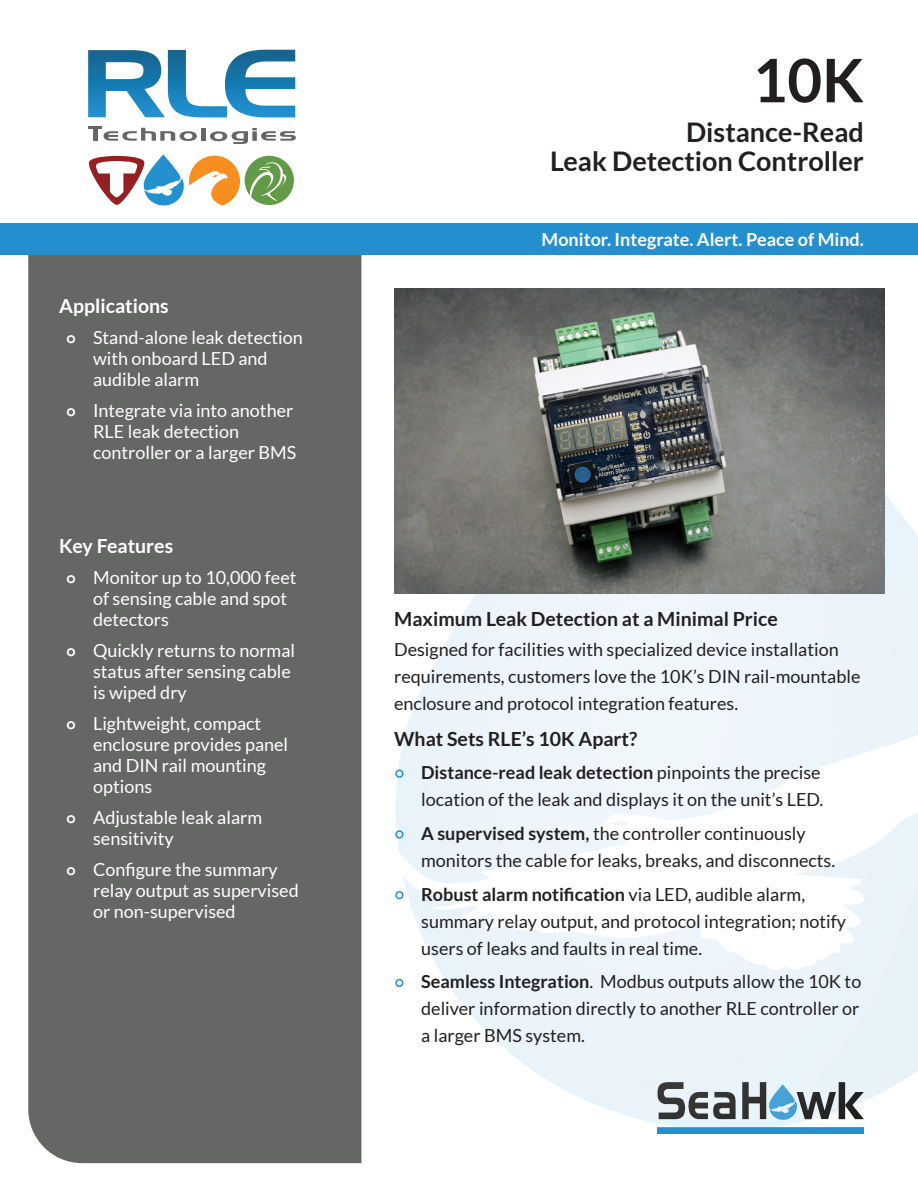
<style>
.page{position:relative;width:918px;height:1188px;background:#fff}
.page>*{position:absolute;margin:0;border:0;box-sizing:border-box;transform-origin:0 0}
.t1{font:700 60px "Lato";color:#231f20}
.t2{font:700 27px/29.2px "Lato";color:#231f20;text-align:right}
.Body_Header{font:700 19.5px "Lato";color:#231f20}
.t3{font:700 19.5px "Lato";color:#fff}
.Body_Text{font:18px/27px "Lato";color:#231f20}
.t4{font:18px/21px "Lato";color:#fff}
.t5{font:700 18px "Lato";color:#fff}
.s1{font-weight:800;font-size:15px}
.s2{color:#238fcf}
.s3{font-weight:700}
</style>
<div class="page">
<div style="left:28px;top:255px;width:333px;height:908px;background:#656765"></div>
<div style="left:0;top:224px;width:918px;height:31px;background:#238fcf"></div>
<div style="left:201px;top:128px;width:5px;height:13px;background:#656765"></div>
<svg style="left:210px;top:128px;width:86px;height:16px"></svg>
<svg style="left:88px;top:50px;width:207px;height:67px"></svg>
<svg style="left:88px;top:127px;width:109px;height:14px"></svg>
<svg style="left:88px;top:154px;width:206px;height:52px"></svg>
<div style="left:657px;top:1127px;width:207px;height:7px;background:#2390cf"></div>
<svg style="left:396px;top:494px;width:522px;height:634px;fill:#edf5fb"></svg>
<img style="left:394px;top:288px;width:491px;height:306px">
<p class="t3" style="left:59px;top:294px;width:111px">Applications</p>
<p class="t4" style="left:93px;top:327px;width:211px;text-indent:-27px"><span class="s1">○</span> Stand-alone leak detection with onboard LED and audible alarm</p>
<p class="t4" style="left:93px;top:400px;width:205px;text-indent:-27px"><span class="s1">○</span> Integrate via into another<br>RLE leak detection controller or a larger BMS</p>
<p class="t3" style="left:59px;top:535px;width:115px">Key Features</p>
<p class="t4" style="left:93px;top:567px;width:205px;text-indent:-27px"><span class="s1">○</span> Monitor up to 10,000 feet of sensing cable and spot detectors</p>
<p class="t4" style="left:93px;top:640px;width:204px;text-indent:-27px"><span class="s1">○</span> Quickly returns to normal status after sensing cable is wiped dry</p>
<p class="t4" style="left:93px;top:713px;width:197px;text-indent:-27px"><span class="s1">○</span> Lightweight, compact enclosure provides panel and DIN rail mounting options</p>
<p class="t4" style="left:93px;top:807px;width:171px;text-indent:-27px"><span class="s1">○</span> Adjustable leak alarm sensitivity</p>
<p class="t4" style="left:93px;top:859px;width:207px;text-indent:-27px"><span class="s1">○</span> Configure the summary relay output as supervised or non-supervised</p>
<h1 class="t1" style="left:753px;top:46px;width:113px">10K</h1>
<h2 class="t2" style="left:550px;top:117px;width:315px">Distance-Read<br>Leak Detection Controller</h2>
<p class="t5" style="left:542px;top:230px;width:324px">Monitor. Integrate. Alert. Peace of Mind.</p>
<p class="Body_Header" style="left:394px;top:607px;width:385px">Maximum Leak Detection at a Minimal Price</p>
<p class="Body_Text" style="left:394px;top:636px;width:468px">Designed for facilities with specialized device installation requirements, customers love the 10K’s DIN rail-mountable enclosure and protocol integration features.</p>
<p class="Body_Header" style="left:394px;top:728px;width:245px">What Sets RLE’s 10K Apart?</p>
<p class="Body_Text" style="left:394px;top:759px;width:431px;text-align:right"><span class="s2">•</span> <span class="s3">Distance-read leak detection</span> pinpoints the precise location of the leak and displays it on the unit’s LED.</p>
<p class="Body_Text" style="left:421px;top:820px;width:416px;text-indent:-27px"><span class="s2">•</span> <span class="s3">A supervised system,</span> the controller continuously monitors the cable for leaks, breaks, and disconnects.</p>
<p class="Body_Text" style="left:421px;top:880px;width:426px;text-indent:-27px"><span class="s2">•</span> <span class="s3">Robust alarm notification</span> via LED, audible alarm, summary relay output, and protocol integration; notify users of leaks and faults in real time.</p>
<p class="Body_Text" style="left:421px;top:968px;width:442px;text-align:justify;text-indent:-27px"><span class="s2">•</span> <span class="s3">Seamless Integration</span>. Modbus outputs allow the 10K to deliver information directly to another RLE controller or a larger BMS system.</p>
</div>
